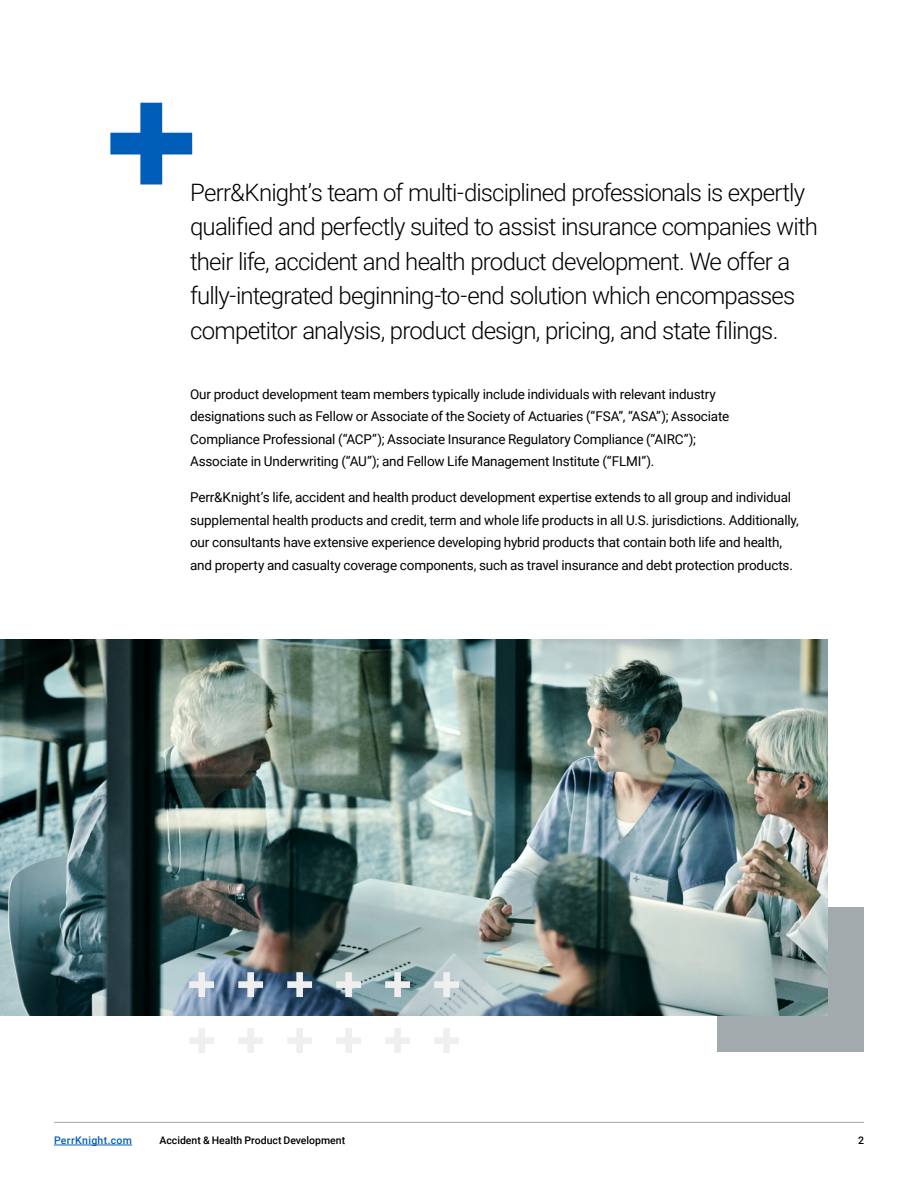
<style>
.page{position:relative;width:918px;height:1188px;background:#fff}
.page>*{position:absolute;margin:0;border:0;box-sizing:border-box;transform-origin:0 0}
.t1{font:300 24px/34.5px "Roboto";letter-spacing:-.035em;color:#000}
.t2{font:13.5px/22.5px "Roboto";letter-spacing:-.015em;color:#000}
.t3{font:500 10.5px "Roboto";color:#000}
.t4{font:500 10.5px "Roboto";letter-spacing:.035em;color:#005eb8}
</style>
<div class="page">
<svg style="left:110px;top:103px;width:82px;height:81px"></svg>
<hr style="left:54px;top:1145px;width:78px;height:1px;background:#005eb8">
<hr style="left:54px;top:1122px;width:810px;height:1px;background:#a2aaad">
<div style="left:717px;top:907px;width:147px;height:145px;background:#a2aaad"></div>
<img style="left:0;top:639px;width:828px;height:377px">
<svg style="left:189px;top:972px;width:25px;height:25px"></svg>
<svg style="left:238px;top:972px;width:25px;height:25px"></svg>
<svg style="left:287px;top:972px;width:25px;height:25px"></svg>
<svg style="left:336px;top:972px;width:25px;height:25px"></svg>
<svg style="left:385px;top:972px;width:25px;height:25px"></svg>
<svg style="left:434px;top:972px;width:25px;height:25px"></svg>
<svg style="left:189px;top:1028px;width:25px;height:25px"></svg>
<svg style="left:238px;top:1028px;width:25px;height:25px"></svg>
<svg style="left:287px;top:1028px;width:25px;height:25px"></svg>
<svg style="left:336px;top:1028px;width:25px;height:25px"></svg>
<svg style="left:385px;top:1028px;width:25px;height:25px"></svg>
<svg style="left:434px;top:1028px;width:25px;height:25px"></svg>
<p class="t1" style="left:190px;top:174px;width:629px">Perr&amp;Knight’s team of multi-disciplined professionals is expertly qualified and perfectly suited to assist insurance companies with their life, accident and health product development. We offer a fully-integrated beginning-to-end solution which encompasses competitor analysis, product design, pricing, and state filings.</p>
<p class="t2" style="left:190px;top:382px;width:541px">Our product development team members typically include individuals with relevant industry designations such as Fellow or Associate of the Society of Actuaries (“FSA”, “ASA”); Associate Compliance Professional (“ACP”); Associate Insurance Regulatory Compliance (“AIRC”); Associate in Underwriting (“AU”); and Fellow Life Management Institute (“FLMI”).</p>
<p class="t2" style="left:190px;top:486px;width:610px">Perr&amp;Knight’s life, accident and health product development expertise extends to all group and individual supplemental health products and credit, term and whole life products in all U.S. jurisdictions. Additionally, our consultants have extensive experience developing hybrid products that contain both life and health, and property and casualty coverage components, such as travel insurance and debt protection products.</p>
<p class="t4" style="left:54px;top:1133px;width:80px">PerrKnight.com</p>
<p class="t3" style="left:160px;top:1133px;width:187px">Accident &amp; Health Product Development</p>
<p class="t3" style="left:858px;top:1133px;width:7px">2</p>
</div>
